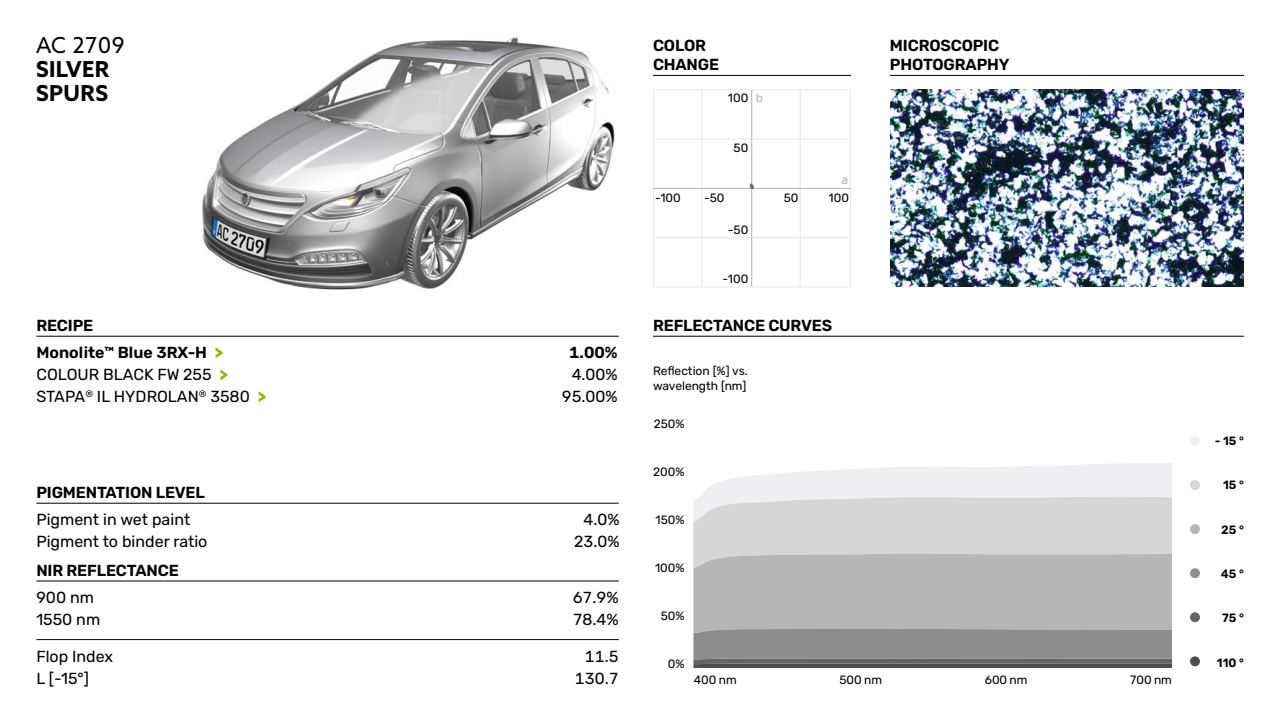
<style>
.page{position:relative;width:1280px;height:720px;background:#fff}
.page>*{position:absolute;margin:0;border:0;box-sizing:border-box;transform-origin:0 0}
.t1{font:700 22px "Azo Sans";letter-spacing:.02em;color:#000}
.t2{font:22px "Azo Sans";letter-spacing:.015em;color:#000}
.t3{font:16px "Rubik";color:#000}
.Text_Rubik_16pt{font:600 16px "Rubik";letter-spacing:-.01em;color:#000}
.t4{font:12px/14.4px "Rubik";color:#000}
.running_title_GOTHAM{font:600 12px "Rubik";color:#000}
.t5{font:12px "Rubik";color:#b3b3b3}
.s1{font-weight:800;color:#7cc400}
</style>
<div class="page">
<img style="left:202px;top:37px;width:413px;height:253px">
<img style="left:890px;top:89px;width:354px;height:198px">
<hr style="left:890px;top:75px;width:354px;height:1px;background:#000">
<hr style="left:36px;top:336px;width:583px;height:1px;background:#000">
<hr style="left:36px;top:503px;width:583px;height:1px;background:#000">
<hr style="left:36px;top:581px;width:583px;height:1px;background:#000">
<hr style="left:36px;top:639px;width:583px;height:1px;background:#000">
<hr style="left:653px;top:336px;width:591px;height:1px;background:#000">
<svg style="left:693px;top:463px;width:479px;height:90px;background:#e0e1e2"></svg>
<div style="left:693px;top:553px;width:479px;height:76px;background:#b6b6b6"></div>
<svg style="left:693px;top:629px;width:479px;height:39px;background:#838383"></svg>
<div style="left:1190px;top:480px;width:10px;height:10px;background:#d6d6d6;border-radius:50%"></div>
<div style="left:1190px;top:524px;width:10px;height:10px;background:#b6b6b6;border-radius:50%"></div>
<div style="left:1190px;top:568px;width:10px;height:10px;background:#8d8d8d;border-radius:50%"></div>
<div style="left:1190px;top:612px;width:10px;height:10px;background:#646466;border-radius:50%"></div>
<div style="left:1190px;top:656px;width:10px;height:10px;background:#4c4d4f;border-radius:50%"></div>
<div style="left:1190px;top:436px;width:10px;height:10px;background:#eeeff2;border-radius:50%"></div>
<hr style="left:653px;top:75px;width:198px;height:1px;background:#000">
<svg style="left:653px;top:89px;width:198px;height:198px"></svg>
<hr style="left:751px;top:90px;width:1px;height:197px;background:#b3b3b3">
<hr style="left:653px;top:188px;width:198px;height:1px;background:#b3b3b3">
<svg style="left:748px;top:182px;width:9px;height:40px"></svg>
<p class="t2" style="left:36px;top:31px;width:90px">AC 2709</p>
<p class="t1" style="left:36px;top:55px;width:75px">SILVER</p>
<p class="t1" style="left:36px;top:79px;width:74px">SPURS</p>
<p class="Text_Rubik_16pt" style="left:36px;top:316px;width:58px">RECIPE</p>
<p class="Text_Rubik_16pt" style="left:36px;top:344px;width:188px">Monolite™ Blue 3RX-H <span class="s1">&gt;</span></p>
<p class="Text_Rubik_16pt" style="left:569px;top:344px;width:50px">1.00%</p>
<p class="t3" style="left:36px;top:366px;width:193px">COLOUR BLACK FW 255 <span class="s1">&gt;</span></p>
<p class="t3" style="left:572px;top:366px;width:47px">4.00%</p>
<p class="t3" style="left:36px;top:388px;width:231px">STAPA<sup>®</sup> IL HYDROLAN<sup>®</sup> 3580 <span class="s1">&gt;</span></p>
<p class="t3" style="left:562px;top:388px;width:57px">95.00%</p>
<p class="Text_Rubik_16pt" style="left:36px;top:483px;width:170px">PIGMENTATION LEVEL</p>
<p class="t3" style="left:36px;top:511px;width:155px">Pigment in wet paint</p>
<p class="t3" style="left:584px;top:511px;width:38px">4.0%</p>
<p class="t3" style="left:36px;top:533px;width:173px">Pigment to binder ratio</p>
<p class="t3" style="left:574px;top:533px;width:47px">23.0%</p>
<p class="Text_Rubik_16pt" style="left:36px;top:561px;width:144px">NIR REFLECTANCE</p>
<p class="t3" style="left:36px;top:589px;width:59px">900 nm</p>
<p class="t3" style="left:573px;top:589px;width:47px">67.9%</p>
<p class="t3" style="left:36px;top:611px;width:65px">1550 nm</p>
<p class="t3" style="left:573px;top:611px;width:47px">78.4%</p>
<p class="t3" style="left:36px;top:647px;width:78px">Flop Index</p>
<p class="t3" style="left:585px;top:647px;width:35px">11.5</p>
<p class="t3" style="left:36px;top:669px;width:54px">L [-15°]</p>
<p class="t3" style="left:575px;top:669px;width:45px">130.7</p>
<p class="Text_Rubik_16pt" style="left:653px;top:36px;width:55px">COLOR</p>
<p class="Text_Rubik_16pt" style="left:653px;top:56px;width:68px">CHANGE</p>
<p class="t4" style="left:728px;top:91px;width:22px">100</p>
<p class="t5" style="left:756px;top:91px;width:9px">b</p>
<p class="t4" style="left:734px;top:141px;width:16px">50</p>
<p class="t4" style="left:655px;top:191px;width:27px">-100</p>
<p class="t4" style="left:704px;top:191px;width:22px">-50</p>
<p class="t4" style="left:784px;top:191px;width:16px">50</p>
<p class="t4" style="left:728px;top:223px;width:22px">-50</p>
<p class="t4" style="left:723px;top:272px;width:27px">-100</p>
<p class="t5" style="left:842px;top:173px;width:8px">a</p>
<p class="t4" style="left:829px;top:191px;width:22px">100</p>
<p class="Text_Rubik_16pt" style="left:653px;top:316px;width:181px">REFLECTANCE CURVES</p>
<p class="t4" style="left:653px;top:364px;width:96px">Reflection [%] vs. wavelength [nm]</p>
<p class="t4" style="left:654px;top:417px;width:32px">250%</p>
<p class="t4" style="left:653px;top:465px;width:33px">200%</p>
<p class="t4" style="left:656px;top:513px;width:31px">150%</p>
<p class="t4" style="left:655px;top:561px;width:31px">100%</p>
<p class="t4" style="left:661px;top:609px;width:25px">50%</p>
<p class="t4" style="left:668px;top:657px;width:18px">0%</p>
<p class="Text_Rubik_16pt" style="left:890px;top:36px;width:111px">MICROSCOPIC</p>
<p class="Text_Rubik_16pt" style="left:890px;top:56px;width:121px">PHOTOGRAPHY</p>
<p class="t4" style="left:694px;top:673px;width:45px">400 nm</p>
<p class="t4" style="left:839px;top:673px;width:44px">500 nm</p>
<p class="t4" style="left:985px;top:673px;width:44px">600 nm</p>
<p class="t4" style="left:1130px;top:673px;width:43px">700 nm</p>
<p class="running_title_GOTHAM" style="left:1215px;top:434px;width:31px">- 15 °</p>
<p class="running_title_GOTHAM" style="left:1223px;top:478px;width:22px">15 °</p>
<p class="running_title_GOTHAM" style="left:1221px;top:523px;width:24px">25 °</p>
<p class="running_title_GOTHAM" style="left:1221px;top:567px;width:25px">45 °</p>
<p class="running_title_GOTHAM" style="left:1222px;top:611px;width:23px">75 °</p>
<p class="running_title_GOTHAM" style="left:1217px;top:656px;width:29px">110 °</p>
</div>
